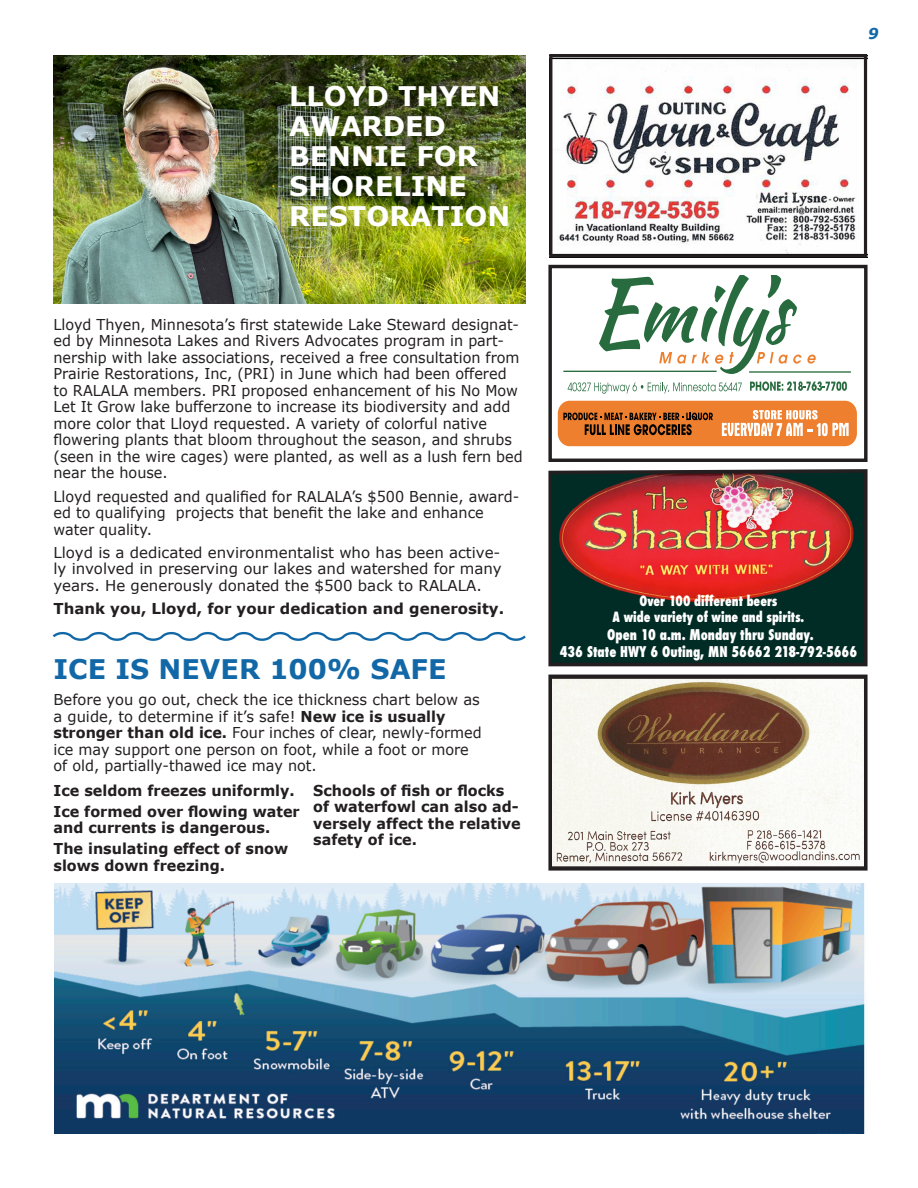
<style>
.page{position:relative;width:918px;height:1188px;background:#fff}
.page>*{position:absolute;margin:0;border:0;box-sizing:border-box;transform-origin:0 0}
.t1{font:700 27px/30px "Verdana";color:#fff}
.t2{font:700 27px "Verdana";color:#1268a7}
.t3{font:15px/16.5px "Verdana";color:#231f20;scale:.96 1}
.t4{font:15px/16.5px "Verdana";color:#231f20;text-align:justify}
.t5{font:700 15px/16.5px "Verdana";color:#231f20;scale:.96 1}
.t6{font:700 15px "Verdana";color:#231f20}
.t7{font:italic 700 15px "Verdana";color:#1268a7}
.t8{font:800 condensed 14.4px/17.2px "Futura";color:#fff;text-align:center;scale:.9 1}
.t9{font:800 condensed 13.8px/16.5px "Futura";color:#fff;text-align:center;scale:.9 1}
.s1{font-weight:700}
</style>
<div class="page">
<img style="left:55px;top:883px;width:810px;height:251px">
<svg style="left:553px;top:680px;width:310px;height:186px"></svg>
<div style="left:548px;top:675px;width:320px;height:196px;border:4px solid #231f20"></div>
<img style="left:548px;top:469px;width:320px;height:198px">
<div style="left:548px;top:265px;width:320px;height:197px;border:3px solid #231f20"></div>
<svg style="left:568px;top:382px;width:174px;height:12px"></svg>
<svg style="left:750px;top:381px;width:97px;height:10px"></svg>
<svg style="left:599px;top:275px;width:217px;height:99px"></svg>
<div style="left:558px;top:401px;width:299px;height:45px;background:#ed7f2f;border-radius:12px"></div>
<svg style="left:722px;top:410px;width:127px;height:26px"></svg>
<svg style="left:563px;top:413px;width:150px;height:22px"></svg>
<hr style="left:563px;top:371px;width:154px;height:1px;background:#286b3e">
<hr style="left:749px;top:371px;width:102px;height:2px;background:#286b3e">
<img style="left:553px;top:58px;width:310px;height:195px">
<div style="left:549px;top:54px;width:318px;height:203px;border:3px solid #231f20"></div>
<img style="left:54px;top:56px;width:471px;height:247px">
<svg style="left:52px;top:631px;width:474px;height:10px"></svg>
<p class="t1" style="left:289px;top:81px;width:223px">LLOYD THYEN<br>AWARDED<br>BENNIE FOR<br>SHORELINE<br>RESTORATION</p>
<p class="t3" style="left:54px;top:316px;width:490px">Lloyd Thyen, Minnesota’s first statewide Lake Steward designat&shy;ed by Minnesota Lakes and Rivers Advocates program in part&shy;nership with lake associations, received a free consultation from Prairie Restorations, Inc, (PRI) in June which had been offered to RALALA members. PRI proposed enhancement of his No Mow Let It Grow lake bufferzone to increase its biodiversity and add more color that Lloyd requested. A variety of colorful native flowering plants that bloom throughout the season, and shrubs (seen in the wire cages) were planted, as well as a lush fern bed near the house.</p>
<p class="t3" style="left:54px;top:488px;width:487px">Lloyd requested and qualified for RALALA’s $500 Bennie, award&shy;ed to qualifying projects that benefit the lake and enhance water quality.</p>
<p class="t4" style="left:54px;top:544px;width:450px">Lloyd is a dedicated environmentalist who has been active&shy;ly involved in preserving our lakes and watershed for many years. He generously donated the $500 back to RALALA.</p>
<p class="t6" style="left:54px;top:599px;width:452px">Thank you, Lloyd, for your dedication and generosity.</p>
<p class="t2" style="left:54px;top:652px;width:395px">ICE IS NEVER 100% SAFE</p>
<p class="t4" style="left:54px;top:692px;width:430px;text-align:left">Before you go out, check the ice thickness chart below as a guide, to determine if it’s safe! <span class="s1">New ice is usually stronger than old ice.</span> Four inches of clear, newly-formed ice may support one person on foot, while a foot or more of old, partially-thawed ice may not.</p>
<p class="t5" style="left:54px;top:782px;width:253px">Ice seldom freezes uniformly.</p>
<p class="t5" style="left:54px;top:803px;width:258px">Ice formed over flowing water and currents is dangerous.</p>
<p class="t5" style="left:54px;top:841px;width:246px">The insulating effect of snow slows down freezing.</p>
<p class="t5" style="left:313px;top:782px;width:218px">Schools of fish or flocks of waterfowl can also ad&shy;versely affect the relative safety of ice.</p>
<p class="t7" style="left:868px;top:24px;width:12px">9</p>
<p class="t9" style="left:613px;top:593px;width:215px">Over 100 different beers<br>A wide variety of wine and spirits.</p>
<p class="t8" style="left:560px;top:626px;width:332px">Open 10 a.m. Monday thru Sunday.<br>436 State HWY 6 Outing, MN 56662 218-792-5666</p>
</div>
